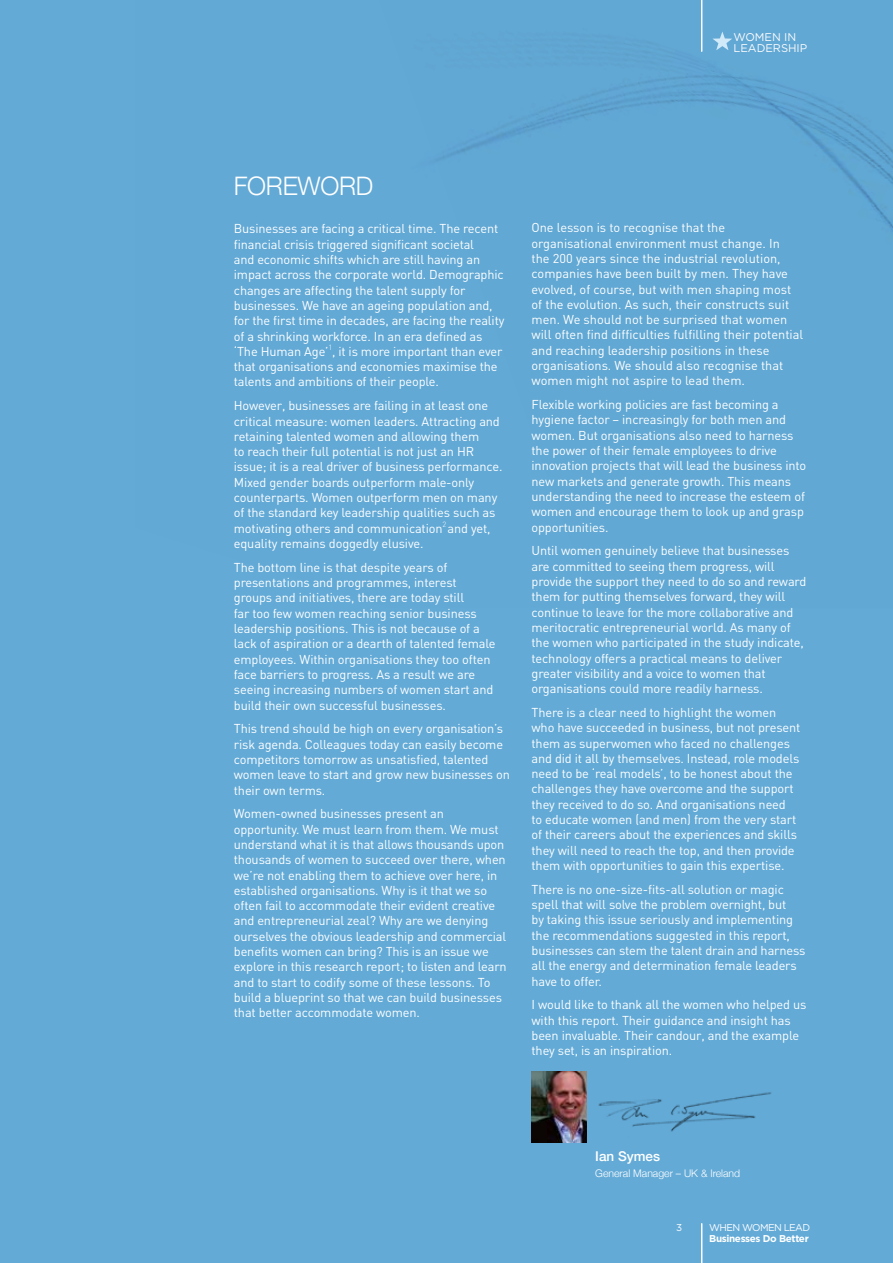
<style>
.page{position:relative;width:893px;height:1263px;background:#63aad7}
.page>*{position:absolute;margin:0;border:0;box-sizing:border-box;transform-origin:0 0}
.t1{font:300 25.5px "Helvetica Neue";letter-spacing:-.01em;color:#fff}
.t2{font:500 13.5px "Helvetica Neue";color:#fff}
.t3{font:12.75px/15.3px "DIN";letter-spacing:-.01em;color:#fff}
.t4{font:11.25px/10.8px "Gotham";color:#fff}
.t5{font:300 10.5px "Helvetica Neue";color:#fff}
.t6{font:700 9.9px "Gotham";letter-spacing:-.035em;color:#fff}
.t7{font:9.9px "Gotham";color:#fff}
.t8{font:300 7.5px "DIN";color:#fff}
</style>
<div class="page">
<hr style="left:701px;top:1224px;width:1px;height:39px;background:#fff">
<img style="left:437px;top:0;width:456px;height:237px">
<img style="left:598px;top:1092px;width:174px;height:40px">
<img style="left:531px;top:1072px;width:56px;height:70px">
<p class="t4" style="left:733px;top:31px;width:75px">WOMEN IN<br>LEADERSHIP</p>
<h1 class="t1" style="left:234px;top:165px;width:141px">Foreword</h1>
<p class="t3" style="left:234px;top:221px;width:272px">Businesses are facing a critical time. The recent financial crisis triggered significant societal<br>and economic shifts which are still having an impact across the corporate world. Demographic changes are affecting the talent supply for businesses. We have an ageing population and, for the first time in decades, are facing the reality of a shrinking workforce. In an era defined as ‘The Human Age’ , it is more important than ever</p>
<p class="t8" style="left:329px;top:343px;width:5px">1</p>
<p class="t3" style="left:234px;top:359px;width:265px">that organisations and economies maximise the talents and ambitions of their people.</p>
<p class="t3" style="left:234px;top:398px;width:270px">However, businesses are failing in at least one critical measure: women leaders. Attracting and retaining talented women and allowing them<br>to reach their full potential is not just an HR issue; it is a real driver of business performance.<br>Mixed gender boards outperform male-only counterparts. Women outperform men on many of the standard key leadership qualities such as motivating others and communication and yet,</p>
<p class="t8" style="left:442px;top:519px;width:5px">2</p>
<p class="t3" style="left:234px;top:531px;width:215px;line-height:23.9px">equality remains doggedly elusive.<br>The bottom line is that despite years of</p>
<p class="t3" style="left:234px;top:575px;width:263px">presentations and programmes, interest groups and initiatives, there are today still<br>far too few women reaching senior business leadership positions. This is not because of a lack of aspiration or a dearth of talented female employees. Within organisations they too often face barriers to progress. As a result we are seeing increasing numbers of women start and build their own successful businesses.</p>
<p class="t3" style="left:234px;top:721px;width:278px">This trend should be high on every organisation’s risk agenda. Colleagues today can easily become competitors tomorrow as unsatisfied, talented women leave to start and grow new businesses on their own terms.</p>
<p class="t3" style="left:234px;top:806px;width:274px">Women-owned businesses present an opportunity. We must learn from them. We must understand what it is that allows thousands upon thousands of women to succeed over there, when we’re not enabling them to achieve over here, in established organisations. Why is it that we so often fail to accommodate their evident creative and entrepreneurial zeal? Why are we denying ourselves the obvious leadership and commercial benefits women can bring? This is an issue we explore in this research report; to listen and learn and to start to codify some of these lessons. To build a blueprint so that we can build businesses that better accommodate women.</p>
<p class="t3" style="left:531px;top:220px;width:273px">One lesson is to recognise that the organisational environment must change. In<br>the 200 years since the industrial revolution, companies have been built by men. They have evolved, of course, but with men shaping most of the evolution. As such, their constructs suit men. We should not be surprised that women will often find difficulties fulfilling their potential and reaching leadership positions in these organisations. We should also recognise that women might not aspire to lead them.</p>
<p class="t3" style="left:531px;top:397px;width:276px">Flexible working policies are fast becoming a hygiene factor – increasingly for both men and women. But organisations also need to harness the power of their female employees to drive innovation projects that will lead the business into new markets and generate growth. This means understanding the need to increase the esteem of women and encourage them to look up and grasp opportunities.</p>
<p class="t3" style="left:531px;top:543px;width:276px">Until women genuinely believe that businesses are committed to seeing them progress, will provide the support they need to do so and reward them for putting themselves forward, they will continue to leave for the more collaborative and meritocratic entrepreneurial world. As many of the women who participated in the study indicate, technology offers a practical means to deliver greater visibility and a voice to women that organisations could more readily harness.</p>
<p class="t3" style="left:531px;top:704px;width:270px">There is a clear need to highlight the women who have succeeded in business, but not present them as superwomen who faced no challenges and did it all by themselves. Instead, role models need to be ‘real models’, to be honest about the challenges they have overcome and the support they received to do so. And organisations need<br>to educate women (and men) from the very start of their careers about the experiences and skills they will need to reach the top, and then provide them with opportunities to gain this expertise.</p>
<p class="t3" style="left:531px;top:881px;width:275px">There is no one-size-fits-all solution or magic spell that will solve the problem overnight, but<br>by taking this issue seriously and implementing the recommendations suggested in this report, businesses can stem the talent drain and harness all the energy and determination female leaders have to offer.</p>
<p class="t3" style="left:531px;top:997px;width:276px">I would like to thank all the women who helped us with this report. Their guidance and insight has been invaluable. Their candour, and the example they set, is an inspiration.</p>
<p class="t2" style="left:595px;top:1145px;width:66px">Ian Symes</p>
<p class="t5" style="left:595px;top:1165px;width:146px">General Manager – UK &amp; Ireland</p>
<p class="t7" style="left:676px;top:1222px;width:8px">3</p>
<p class="t7" style="left:709px;top:1222px;width:18px">WHEN</p>
<p class="t7" style="left:742px;top:1222px;width:19px">WOMEN</p>
<p class="t7" style="left:784px;top:1222px;width:13px">LEAD</p>
<p class="t6" style="left:709px;top:1233px;width:101px">Businesses Do Better</p>
</div>
